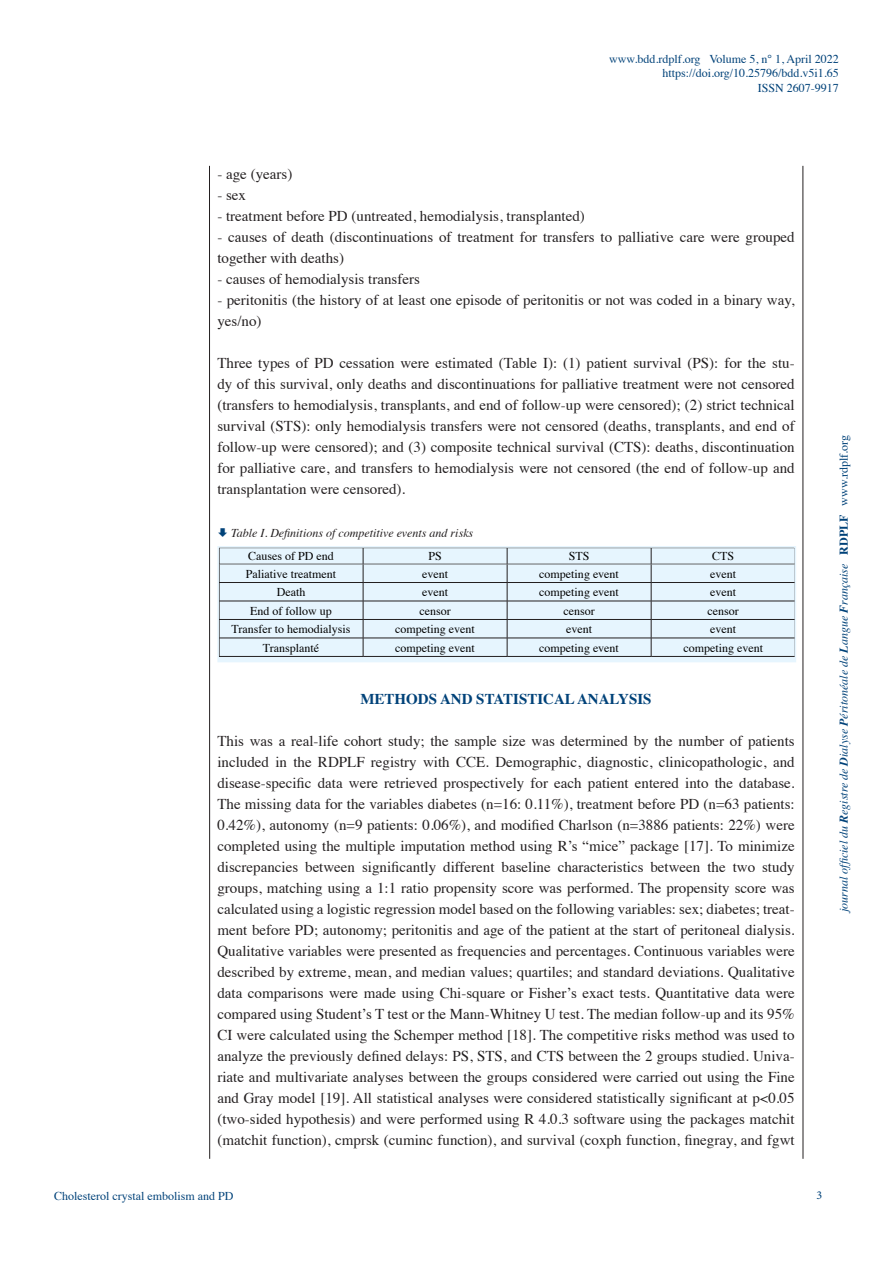
<style>
.page{position:relative;width:893px;height:1263px;background:#fff}
.page>*{position:absolute;margin:0;border:0;box-sizing:border-box;transform-origin:0 0}
.t1{font:15px/21px "Times";color:#231f20}
.t2{font:700 15px "Times";color:#004279}
.t3{font:12px "Times";color:#000}
.t4{font:12px "Times";color:#004279}
.t5{font:italic 12px "Times";color:#004279}
.t6{font:italic 12px "Times";color:#231f20}
.t7{font:12px "Minion Pro";color:#004279}
.s1{font-weight:700}
.s2{font-weight:700;font-style:normal}
.s3{font-style:normal}
</style>
<div class="page">
<hr style="left:209px;top:166px;width:1px;height:993px;background:#231f20">
<hr style="left:803px;top:166px;width:1px;height:993px;background:#231f20">
<hr style="left:219px;top:656px;width:144px;height:1px;background:#231f20">
<hr style="left:363px;top:656px;width:144px;height:1px;background:#231f20">
<hr style="left:507px;top:656px;width:144px;height:1px;background:#231f20">
<hr style="left:651px;top:656px;width:144px;height:1px;background:#231f20">
<svg style="left:220px;top:549px;width:573px;height:107px;background:#ddebf4"></svg>
<div style="left:217px;top:546px;width:579px;height:116px;border:2px solid #e6f5fe"></div>
<p class="t4" style="left:609px;top:48px;width:231px">www.bdd.rdplf.org Volume 5, n° 1, April 2022</p>
<p class="t4" style="left:662px;top:62px;width:178px">https://doi.org/10.25796/bdd.v5i1.65</p>
<p class="t4" style="left:758px;top:77px;width:82px">ISSN 2607-9917</p>
<p class="t1" style="left:217px;top:162px;width:76px">- age (years)</p>
<p class="t1" style="left:217px;top:183px;width:30px">- sex</p>
<p class="t1" style="left:217px;top:204px;width:369px">- treatment before PD (untreated, hemodialysis, transplanted)</p>
<p class="t1" style="left:217px;top:225px;width:579px">- causes of death (discontinuations of treatment for transfers to palliative care were grouped together with deaths)</p>
<p class="t1" style="left:217px;top:267px;width:204px">- causes of hemodialysis transfers</p>
<p class="t1" style="left:217px;top:288px;width:579px">- peritonitis (the history of at least one episode of peritonitis or not was coded in a binary way, yes/no)</p>
<p class="t1" style="left:217px;top:351px;width:579px;text-align:justify">Three types of PD cessation were estimated (Table I): (1) patient survival (PS): for the stu&shy;dy of this survival, only deaths and discontinuations for palliative treatment were not censored (transfers to hemodialysis, transplants, and end of follow-up were censored); (2) strict technical survival (STS): only hemodialysis transfers were not censored (deaths, transplants, and end of follow-up were censored); and (3) composite technical survival (CTS): deaths, discontinuation for palliative care, and transfers to hemodialysis were not censored (the end of follow-up and transplantation were censored).</p>
<p class="t6" style="left:231px;top:522px;width:244px">Table I. Definitions of competitive events and risks</p>
<p class="t3" style="left:248px;top:545px;width:87px">Causes of PD end</p>
<p class="t3" style="left:428px;top:545px;width:15px">PS</p>
<p class="t3" style="left:569px;top:545px;width:22px">STS</p>
<p class="t3" style="left:712px;top:545px;width:24px">CTS</p>
<p class="t3" style="left:246px;top:562px;width:92px">Paliative treatment</p>
<p class="t3" style="left:422px;top:562px;width:27px">event</p>
<p class="t3" style="left:539px;top:562px;width:81px">competing event</p>
<p class="t3" style="left:710px;top:562px;width:27px">event</p>
<p class="t3" style="left:277px;top:581px;width:30px">Death</p>
<p class="t3" style="left:422px;top:581px;width:27px">event</p>
<p class="t3" style="left:539px;top:581px;width:81px">competing event</p>
<p class="t3" style="left:710px;top:581px;width:27px">event</p>
<p class="t3" style="left:250px;top:599px;width:83px">End of follow up</p>
<p class="t3" style="left:419px;top:599px;width:33px">censor</p>
<p class="t3" style="left:563px;top:599px;width:33px">censor</p>
<p class="t3" style="left:707px;top:599px;width:33px">censor</p>
<p class="t3" style="left:232px;top:618px;width:120px">Transfer to hemodialysis</p>
<p class="t3" style="left:395px;top:618px;width:81px">competing event</p>
<p class="t3" style="left:566px;top:618px;width:27px">event</p>
<p class="t3" style="left:710px;top:618px;width:27px">event</p>
<p class="t3" style="left:263px;top:636px;width:58px">Transplanté</p>
<p class="t3" style="left:395px;top:636px;width:81px">competing event</p>
<p class="t3" style="left:539px;top:636px;width:81px">competing event</p>
<p class="t3" style="left:683px;top:636px;width:81px">competing event</p>
<p class="t2" style="left:360px;top:685px;width:293px">METHODS AND STATISTICAL ANALYSIS</p>
<p class="t1" style="left:217px;top:729px;width:579px;text-align:justify">This was a real-life cohort study; the sample size was determined by the number of patients included in the RDPLF registry with CCE. Demographic, diagnostic, clinicopathologic, and disease-specific data were retrieved prospectively for each patient entered into the database.<br>The missing data for the variables diabetes (n=16: 0.11%), treatment before PD (n=63 patients:<br>0.42%), autonomy (n=9 patients: 0.06%), and modified Charlson (n=3886 patients: 22%) were completed using the multiple imputation method using R’s “mice” package [17]. To minimize discrepancies between significantly different baseline characteristics between the two study groups, matching using a 1:1 ratio propensity score was performed. The propensity score was calculated using a logistic regression model based on the following variables: sex; diabetes; treat&shy;ment before PD; autonomy; peritonitis and age of the patient at the start of peritoneal dialysis.<br>Qualitative variables were presented as frequencies and percentages. Continuous variables were described by extreme, mean, and median values; quartiles; and standard deviations. Qualitative data comparisons were made using Chi-square or Fisher’s exact tests. Quantitative data were compared using Student’s T test or the Mann-Whitney U test. The median follow-up and its 95% CI were calculated using the Schemper method [18]. The competitive risks method was used to analyze the previously defined delays: PS, STS, and CTS between the 2 groups studied. Univa&shy;riate and multivariate analyses between the groups considered were carried out using the Fine and Gray model [19]. All statistical analyses were considered statistically significant at p&lt;0.05 (two-sided hypothesis) and were performed using R 4.0.3 software using the packages matchit (matchit function), cmprsk (cuminc function), and survival (coxph function, finegray, and fgwt</p>
<p class="t4" style="left:54px;top:1184px;width:181px">Cholesterol crystal embolism and PD</p>
<p class="t5" style="left:833px;top:912px;width:478px;rotate:-90deg">journal officiel du <span class="s1">R</span>egistre de <span class="s1">D</span>ialyse <span class="s1">P</span>éritonéale de <span class="s1">L</span>angue <span class="s1">F</span>rançaise <span class="s2">RDPLF</span> <span class="s3">www.rdplf.org</span></p>
<p class="t7" style="left:816px;top:1187px;width:7px">3</p>
</div>
